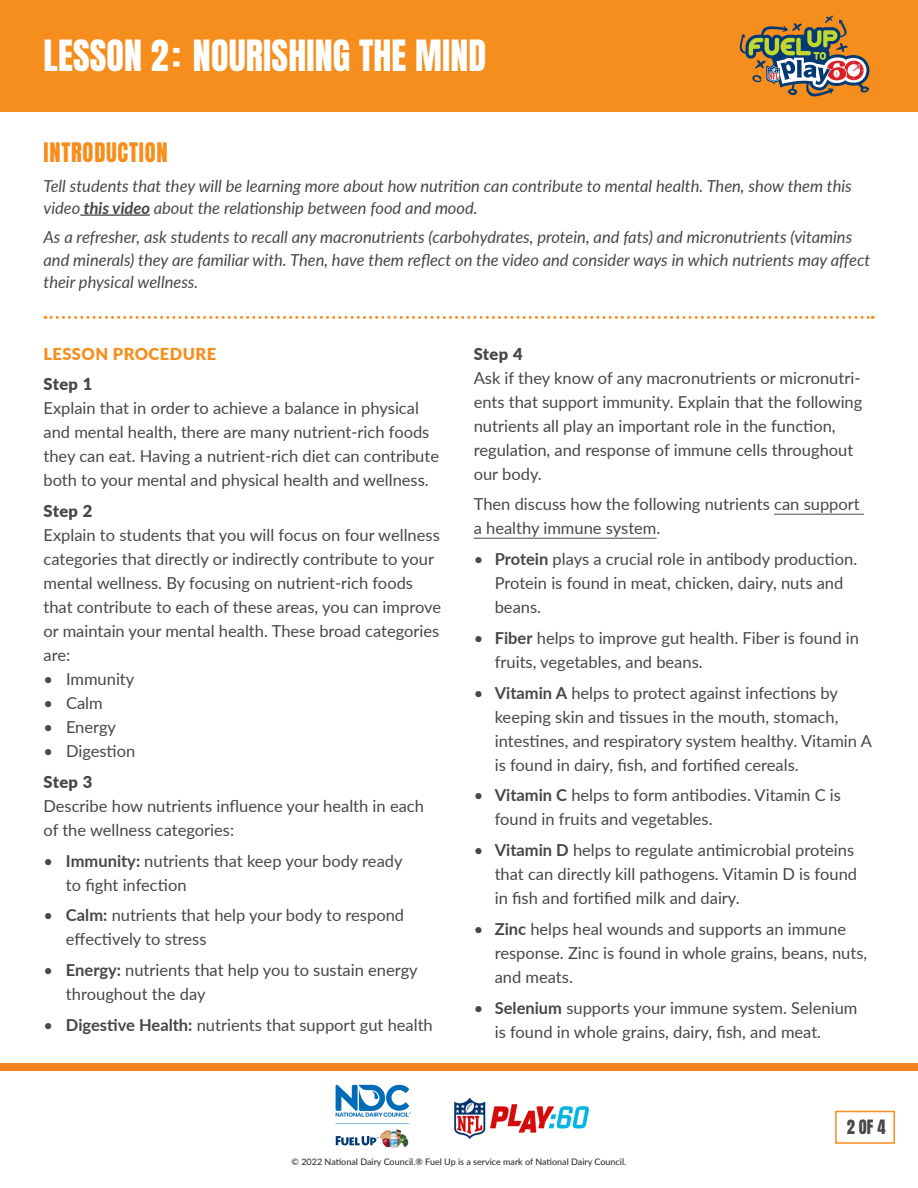
<style>
.page{position:relative;width:918px;height:1188px;background:#fff}
.page>*{position:absolute;margin:0;border:0;box-sizing:border-box;transform-origin:0 0}
.t1{font:36px "Anton";letter-spacing:.005em;color:#fff}
.t2{font:22.5px "Anton";letter-spacing:.035em;color:#f68e1e}
.t3{font:16.5px/24px "Lato";color:#474747}
.t4{font:italic 16.5px/22.5px "Lato";color:#474747}
.t5{font:900 16.5px "Lato";letter-spacing:.02em;color:#474747}
.t6{font:900 16.5px "Lato";letter-spacing:.025em;color:#f68e1e}
.t7{font:16.5px "Anton";color:#474747}
.t8{font:9px "Lato";color:#231f20}
.s1{font-weight:700}
</style>
<div class="page">
<div style="left:0;top:0;width:918px;height:111px;background:#f68e1e"></div>
<div style="left:0;top:1063px;width:918px;height:8px;background:#f58420"></div>
<hr style="left:80px;top:214px;width:70px;height:2px;background:#474747">
<div style="left:835px;top:1111px;width:60px;height:33px;border:2px solid #f68e1e"></div>
<img style="left:454px;top:1097px;width:134px;height:42px">
<svg style="left:740px;top:16px;width:129px;height:80px"></svg>
<img style="left:380px;top:1129px;width:29px;height:20px">
<svg style="left:336px;top:1136px;width:43px;height:9px"></svg>
<svg style="left:335px;top:1085px;width:76px;height:32px"></svg>
<svg style="left:335px;top:1123px;width:74px;height:1px"></svg>
<hr style="left:774px;top:514px;width:90px;height:1px;background:#474747">
<hr style="left:474px;top:538px;width:183px;height:1px;background:#474747">
<svg style="left:45px;top:316px;width:828px;height:3px"></svg>
<p class="t1" style="left:44px;top:38px;width:444px">LESSON 2: NOURISHING THE MIND</p>
<p class="t2" style="left:44px;top:141px;width:126px">INTRODUCTION</p>
<p class="t4" style="left:43px;top:174px;width:810px">Tell students that they will be learning more about how nutrition can contribute to mental health. Then, show them this video <span class="s1">this video</span> about the relationship between food and mood.</p>
<p class="t4" style="left:43px;top:225px;width:828px">As a refresher, ask students to recall any macronutrients (carbohydrates, protein, and fats) and micronutrients (vitamins and minerals) they are familiar with. Then, have them reflect on the video and consider ways in which nutrients may affect their physical wellness.</p>
<p class="t6" style="left:43px;top:341px;width:174px">LESSON PROCEDURE</p>
<p class="t5" style="left:43px;top:372px;width:50px">Step 1</p>
<p class="t3" style="left:43px;top:396px;width:397px">Explain that in order to achieve a balance in physical and mental health, there are many nutrient-rich foods they can eat. Having a nutrient-rich diet can contribute both to your mental and physical health and wellness.</p>
<p class="t5" style="left:43px;top:499px;width:50px">Step 2</p>
<p class="t3" style="left:43px;top:522px;width:399px">Explain to students that you will focus on four wellness categories that directly or indirectly contribute to your mental wellness. By focusing on nutrient-rich foods that contribute to each of these areas, you can improve or maintain your mental health. These broad categories are:</p>
<p class="t3" style="left:43px;top:666px;width:92px">• Immunity</p>
<p class="t3" style="left:43px;top:690px;width:61px">• Calm</p>
<p class="t3" style="left:43px;top:714px;width:74px">• Energy</p>
<p class="t3" style="left:43px;top:738px;width:93px">• Digestion</p>
<p class="t5" style="left:43px;top:769px;width:50px">Step 3</p>
<p class="t3" style="left:43px;top:793px;width:382px">Describe how nutrients influence your health in each of the wellness categories:</p>
<p class="t3" style="left:66px;top:848px;width:338px;text-indent:-23px">• <span class="s1">Immunity:</span> nutrients that keep your body ready to fight infection</p>
<p class="t3" style="left:66px;top:903px;width:340px;text-indent:-23px">• <span class="s1">Calm:</span> nutrients that help your body to respond effectively to stress</p>
<p class="t3" style="left:66px;top:957px;width:353px;text-indent:-23px">• <span class="s1">Energy:</span> nutrients that help you to sustain energy throughout the day</p>
<p class="t3" style="left:43px;top:1012px;width:391px">• <span class="s1">Digestive Health:</span> nutrients that support gut health</p>
<p class="t5" style="left:474px;top:341px;width:50px">Step 4</p>
<p class="t3" style="left:474px;top:365px;width:390px">Ask if they know of any macronutrients or micronutri&shy;ents that support immunity. Explain that the following nutrients all play an important role in the function, regulation, and response of immune cells throughout our body.</p>
<p class="t3" style="left:474px;top:492px;width:388px">Then discuss how the following nutrients can support a healthy immune system.</p>
<p class="t3" style="left:495px;top:546px;width:364px;text-indent:-21px">• <span class="s1">Protein</span> plays a crucial role in antibody production.<br>Protein is found in meat, chicken, dairy, nuts and beans.</p>
<p class="t3" style="left:495px;top:625px;width:366px;text-indent:-21px">• <span class="s1">Fiber</span> helps to improve gut health. Fiber is found in fruits, vegetables, and beans.</p>
<p class="t3" style="left:495px;top:680px;width:379px;text-indent:-21px">• <span class="s1">Vitamin A</span> helps to protect against infections by keeping skin and tissues in the mouth, stomach, intestines, and respiratory system healthy. Vitamin A is found in dairy, fish, and fortified cereals.</p>
<p class="t3" style="left:495px;top:783px;width:348px;text-indent:-21px">• <span class="s1">Vitamin C</span> helps to form antibodies. Vitamin C is found in fruits and vegetables.</p>
<p class="t3" style="left:495px;top:837px;width:364px;text-indent:-21px">• <span class="s1">Vitamin D</span> helps to regulate antimicrobial proteins that can directly kill pathogens. Vitamin D is found in fish and fortified milk and dairy.</p>
<p class="t3" style="left:495px;top:916px;width:374px;text-indent:-21px">• <span class="s1">Zinc</span> helps heal wounds and supports an immune response. Zinc is found in whole grains, beans, nuts, and meats.</p>
<p class="t3" style="left:495px;top:995px;width:364px;text-indent:-21px">• <span class="s1">Selenium</span> supports your immune system. Selenium is found in whole grains, dairy, fish, and meat.</p>
<p class="t7" style="left:847px;top:1119px;width:40px">2 OF 4</p>
<p class="t8" style="left:292px;top:1156px;width:336px">© 2022 National Dairy Council.® Fuel Up is a service mark of National Dairy Council.</p>
</div>
